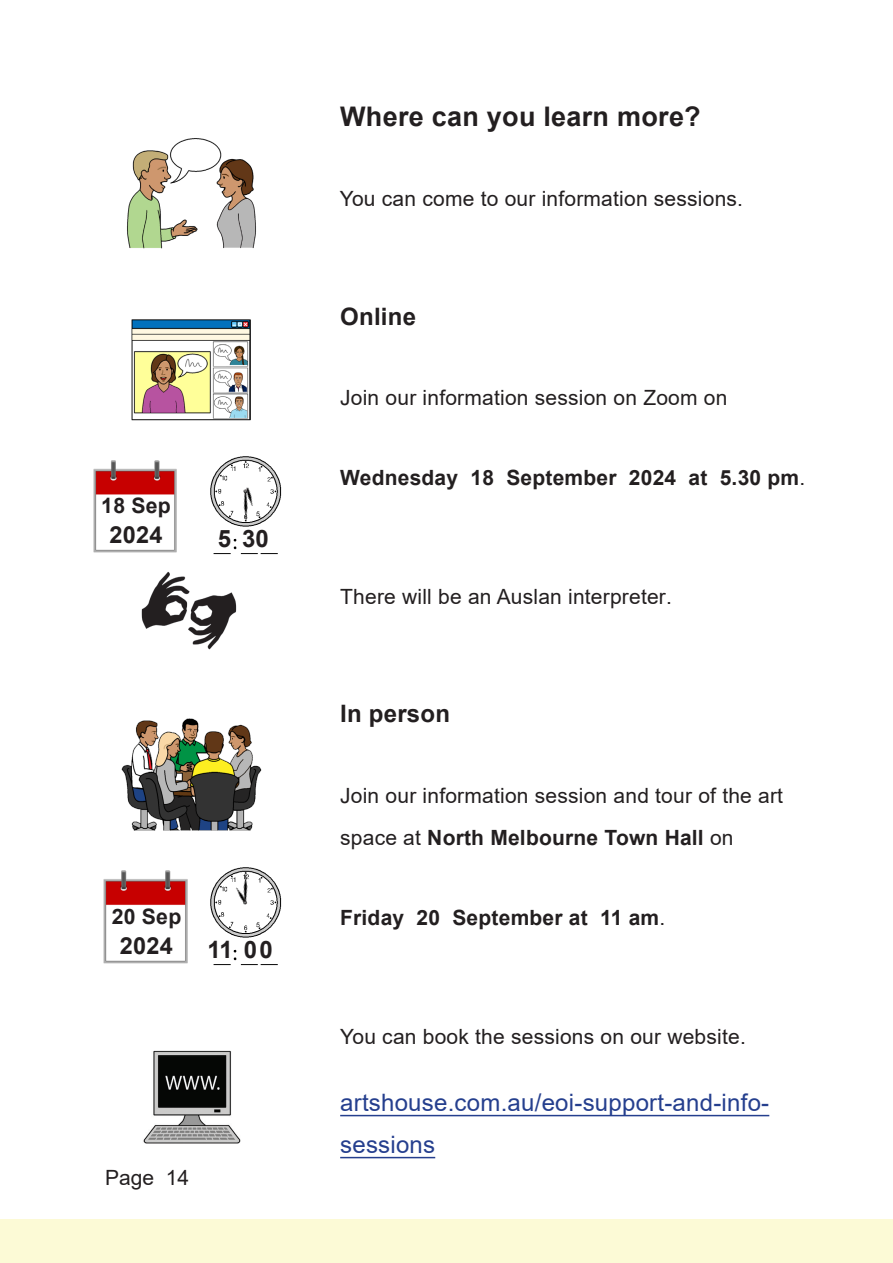
<style>
.page{position:relative;width:893px;height:1263px;background:#fff}
.page>*{position:absolute;margin:0;border:0;box-sizing:border-box;transform-origin:0 0}
.Heading_1_-_size_18_BOLD{font:700 27px "Arial";letter-spacing:.01em;color:#231f20}
.Body_1_line_space{font:24px/42px "Arial";letter-spacing:.01em;color:#253f8e}
.Heading_2_-_size_16_BOLD{font:700 24px "Arial";letter-spacing:.01em;color:#231f20}
.t1{font:700 23.55px "Arial";letter-spacing:.01em;color:#231f20}
.t2{font:700 21.3px "Arial";letter-spacing:.01em;color:#231f20}
.Body_1_line_space-2{font:21px/42px "Arial";letter-spacing:.01em;color:#231f20}
.Body_2_line_space{font:21px "Arial";letter-spacing:.01em;color:#231f20}
.Body_2_line_space-2{font:700 21px "Arial";letter-spacing:.01em;color:#231f20}
.s1{font-weight:400}
.s2{font-weight:700}
</style>
<div class="page">
<div style="left:0;top:1219px;width:893px;height:44px;background:#fcfad6"></div>
<hr style="left:340px;top:1115px;width:429px;height:1px;background:#253f8e">
<hr style="left:340px;top:1157px;width:95px;height:1px;background:#253f8e">
<img style="left:127px;top:138px;width:129px;height:111px">
<img style="left:132px;top:320px;width:119px;height:100px">
<img style="left:210px;top:456px;width:72px;height:99px">
<img style="left:235px;top:484px;width:28px;height:28px">
<img style="left:235px;top:485px;width:22px;height:36px">
<img style="left:93px;top:460px;width:84px;height:93px">
<img style="left:141px;top:571px;width:96px;height:79px">
<img style="left:121px;top:718px;width:141px;height:113px">
<img style="left:210px;top:867px;width:72px;height:99px">
<img style="left:227px;top:880px;width:7px;height:27px">
<img style="left:234px;top:872px;width:23px;height:35px">
<img style="left:103px;top:870px;width:85px;height:94px">
<img style="left:143px;top:1050px;width:98px;height:94px">
<p class="t2" style="left:101px;top:490px;width:71px">18 Sep</p>
<p class="t1" style="left:110px;top:518px;width:55px">2024</p>
<p class="Heading_2_-_size_16_BOLD" style="left:218px;top:522px;width:53px">5 30</p>
<p class="t2" style="left:112px;top:901px;width:71px">20 Sep</p>
<p class="t1" style="left:120px;top:929px;width:55px">2024</p>
<p class="Heading_2_-_size_16_BOLD" style="left:207px;top:933px;width:67px">11 00</p>
<p class="Body_1_line_space-2" style="left:105px;top:1156px;width:86px">Page 14</p>
<h2 class="Heading_1_-_size_18_BOLD" style="left:340px;top:97px;width:362px">Where can you learn more?</h2>
<p class="Body_2_line_space" style="left:340px;top:184px;width:405px">You can come to our information sessions.</p>
<h3 class="Heading_2_-_size_16_BOLD" style="left:340px;top:299px;width:77px">Online</h3>
<p class="Body_1_line_space-2" style="left:340px;top:377px;width:389px">Join our information session on Zoom on</p>
<p class="Body_2_line_space-2" style="left:340px;top:463px;width:467px">Wednesday 18 September 2024 at 5.30 pm<span class="s1">.</span></p>
<p class="Body_2_line_space" style="left:340px;top:582px;width:333px">There will be an Auslan interpreter.</p>
<h3 class="Heading_2_-_size_16_BOLD" style="left:340px;top:697px;width:111px">In person</h3>
<p class="Body_1_line_space-2" style="left:340px;top:774px;width:444px">Join our information session and tour of the art space at <span class="s2">North Melbourne Town Hall</span> on</p>
<p class="Body_2_line_space-2" style="left:340px;top:903px;width:327px">Friday 20 September at 11 am<span class="s1">.</span></p>
<p class="Body_1_line_space-2" style="left:340px;top:1015px;width:407px">You can book the sessions on our website.</p>
<p class="Body_1_line_space" style="left:340px;top:1081px;width:431px">artshouse.com.au/eoi-support-and-info&shy;sessions</p>
</div>
